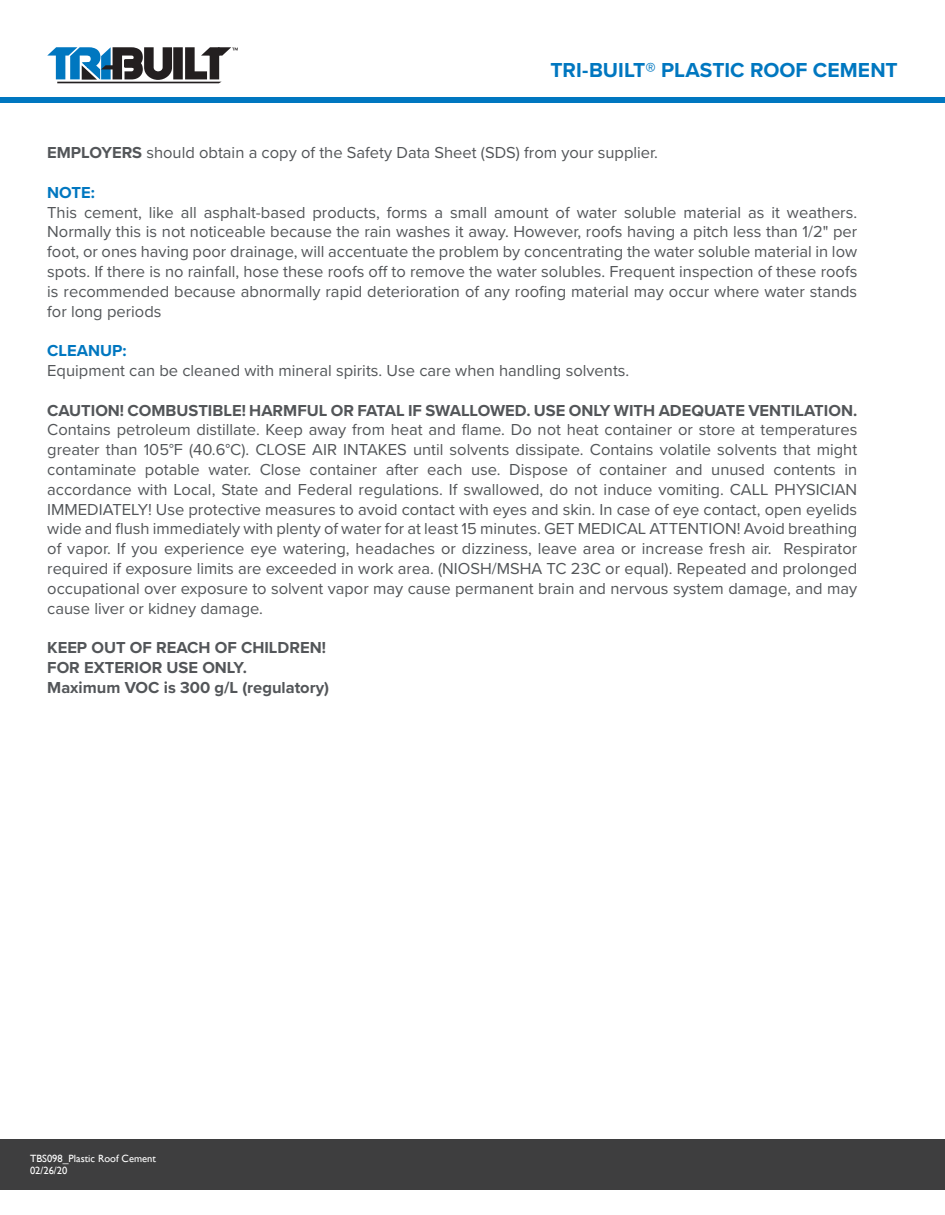
<style>
.page{position:relative;width:945px;height:1215px;background:#fff}
.page>*{position:absolute;margin:0;border:0;box-sizing:border-box;transform-origin:0 0}
.t1{font:700 21px "Proxima Nova";color:#0077c0}
.t2{font:16.5px/19.8px "Proxima Nova";color:#535659;text-align:justify}
.t3{font:700 16.5px "Proxima Nova";color:#535659}
.t4{font:700 16.5px "Proxima Nova";color:#0077c0}
.t5{font:10.5px/12.6px "Gill Sans";color:#fff}
.s1{font-weight:700}
</style>
<div class="page">
<div style="left:0;top:97px;width:945px;height:6px;background:#0077c0"></div>
<svg style="left:47px;top:47px;width:191px;height:36px"></svg>
<div style="left:0;top:1139px;width:945px;height:51px;background:#3e3e3f"></div>
<p class="t1" style="left:551px;top:54px;width:349px">TRI-BUILT® PLASTIC ROOF CEMENT</p>
<p class="t2" style="left:47px;top:142px;width:612px"><span class="s1">EMPLOYERS</span> should obtain a copy of the Safety Data Sheet (SDS) from your supplier.</p>
<p class="t4" style="left:47px;top:180px;width:49px">NOTE:</p>
<p class="t2" style="left:47px;top:202px;width:812px">This cement, like all asphalt-based products, forms a small amount of water soluble material as it weathers.<br>Normally this is not noticeable because the rain washes it away. However, roofs having a pitch less than 1/2" per foot, or ones having poor drainage, will accentuate the problem by concentrating the water soluble material in low spots. If there is no rainfall, hose these roofs off to remove the water solubles. Frequent inspection of these roofs is recommended because abnormally rapid deterioration of any roofing material may occur where water stands for long periods</p>
<p class="t4" style="left:47px;top:338px;width:81px">CLEANUP:</p>
<p class="t2" style="left:47px;top:360px;width:584px">Equipment can be cleaned with mineral spirits. Use care when handling solvents.</p>
<p class="t3" style="left:47px;top:398px;width:812px">CAUTION! COMBUSTIBLE! HARMFUL OR FATAL IF SWALLOWED. USE ONLY WITH ADEQUATE VENTILATION.</p>
<p class="t2" style="left:47px;top:419px;width:812px">Contains petroleum distillate. Keep away from heat and flame. Do not heat container or store at temperatures greater than 105°F (40.6°C). CLOSE AIR INTAKES until solvents dissipate. Contains volatile solvents that might contaminate potable water. Close container after each use. Dispose of container and unused contents in accordance with Local, State and Federal regulations. If swallowed, do not induce vomiting. CALL PHYSICIAN IMMEDIATELY! Use protective measures to avoid contact with eyes and skin. In case of eye contact, open eyelids wide and flush immediately with plenty of water for at least 15 minutes. GET MEDICAL ATTENTION! Avoid breathing of vapor. If you experience eye watering, headaches or dizziness, leave area or increase fresh air. Respirator required if exposure limits are exceeded in work area. (NIOSH/MSHA TC 23C or equal). Repeated and prolonged occupational over exposure to solvent vapor may cause permanent brain and nervous system damage, and may cause liver or kidney damage.</p>
<p class="t3" style="left:47px;top:635px;width:280px">KEEP OUT OF REACH OF CHILDREN!</p>
<p class="t3" style="left:47px;top:655px;width:201px">FOR EXTERIOR USE ONLY.</p>
<p class="t3" style="left:47px;top:675px;width:283px">Maximum VOC is 300 g/L (regulatory)</p>
<p class="t5" style="left:30px;top:1152px;width:127px">TBS098_Plastic Roof Cement<br>02/26/20</p>
</div>
